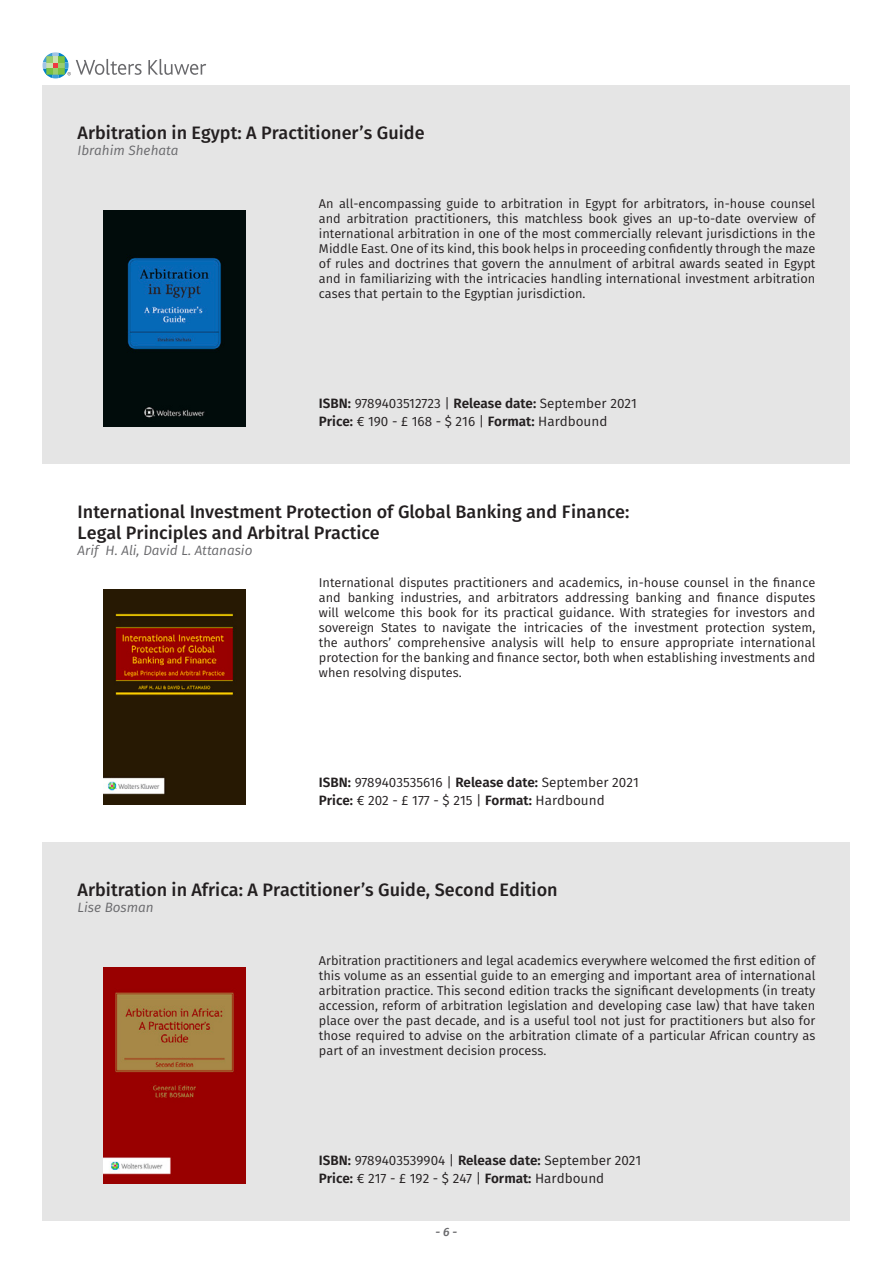
<style>
.page{position:relative;width:893px;height:1263px;background:#fff}
.page>*{position:absolute;margin:0;border:0;box-sizing:border-box;transform-origin:0 0}
._001-Book-Title{font:500 18px "Fira Sans";color:#231f20}
.t1{font:13.5px "Fira Sans";color:#231f20}
._001-Author-Name{font:italic 13.5px "Fira Sans";color:#69696c}
.t2{font:12.75px/15px "Fira Sans";color:#231f20;text-align:justify}
.t3{font:italic 500 12px "Fira Sans";color:#69696c}
.s1{font-weight:600}
</style>
<div class="page">
<svg style="left:148px;top:59px;width:58px;height:16px"></svg>
<svg style="left:43px;top:52px;width:99px;height:26px"></svg>
<div style="left:43px;top:85px;width:807px;height:378px;background:#e5e5e5"></div>
<div style="left:43px;top:842px;width:807px;height:378px;background:#e5e5e5"></div>
<img style="left:104px;top:211px;width:142px;height:215px">
<img style="left:104px;top:589px;width:142px;height:216px">
<img style="left:104px;top:968px;width:142px;height:215px">
<p class="_001-Book-Title" style="left:78px;top:118px;width:348px">Arbitration in Egypt: A Practitioner’s Guide</p>
<p class="_001-Author-Name" style="left:78px;top:141px;width:102px">Ibrahim Shehata</p>
<p class="t2" style="left:319px;top:196px;width:498px">An all-encompassing guide to arbitration in Egypt for arbitrators, in-house counsel and arbitration practitioners, this matchless book gives an up-to-date overview of international arbitration in one of the most commercially relevant jurisdictions in the Middle East. One of its kind, this book helps in proceeding confidently through the maze of rules and doctrines that govern the annulment of arbitral awards seated in Egypt and in familiarizing with the intricacies handling international investment arbitration cases that pertain to the Egyptian jurisdiction.</p>
<p class="t1" style="left:319px;top:394px;width:319px"><span class="s1">ISBN:</span> 9789403512723 | <span class="s1">Release date:</span> September 2021</p>
<p class="t1" style="left:319px;top:412px;width:290px"><span class="s1">Price:</span> € 190 - £ 168 - $ 216 | <span class="s1">Format:</span> Hardbound</p>
<p class="_001-Book-Title" style="left:78px;top:497px;width:553px">International Investment Protection of Global Banking and Finance:</p>
<p class="_001-Book-Title" style="left:78px;top:518px;width:304px">Legal Principles and Arbitral Practice</p>
<p class="_001-Author-Name" style="left:78px;top:541px;width:176px">Arif H. Ali, David L. Attanasio</p>
<p class="t2" style="left:319px;top:574px;width:498px">International disputes practitioners and academics, in-house counsel in the finance and banking industries, and arbitrators addressing banking and finance disputes will welcome this book for its practical guidance. With strategies for investors and sovereign States to navigate the intricacies of the investment protection system, the authors’ comprehensive analysis will help to ensure appropriate international protection for the banking and finance sector, both when establishing investments and when resolving disputes.</p>
<p class="t1" style="left:319px;top:772px;width:321px"><span class="s1">ISBN:</span> 9789403535616 | <span class="s1">Release date:</span> September 2021</p>
<p class="t1" style="left:319px;top:790px;width:287px"><span class="s1">Price:</span> € 202 - £ 177 - $ 215 | <span class="s1">Format:</span> Hardbound</p>
<p class="_001-Book-Title" style="left:78px;top:875px;width:482px">Arbitration in Africa: A Practitioner’s Guide, Second Edition</p>
<p class="_001-Author-Name" style="left:78px;top:897px;width:78px">Lise Bosman</p>
<p class="t2" style="left:319px;top:953px;width:498px">Arbitration practitioners and legal academics everywhere welcomed the first edition of this volume as an essential guide to an emerging and important area of international arbitration practice. This second edition tracks the significant developments (in treaty accession, reform of arbitration legislation and developing case law) that have taken place over the past decade, and is a useful tool not just for practitioners but also for those required to advise on the arbitration climate of a particular African country as part of an investment decision process.</p>
<p class="t1" style="left:319px;top:1150px;width:324px"><span class="s1">ISBN:</span> 9789403539904 | <span class="s1">Release date:</span> September 2021</p>
<p class="t1" style="left:319px;top:1168px;width:287px"><span class="s1">Price:</span> € 217 - £ 192 - $ 247 | <span class="s1">Format:</span> Hardbound</p>
<p class="t3" style="left:436px;top:1222px;width:23px">- 6 -</p>
</div>
